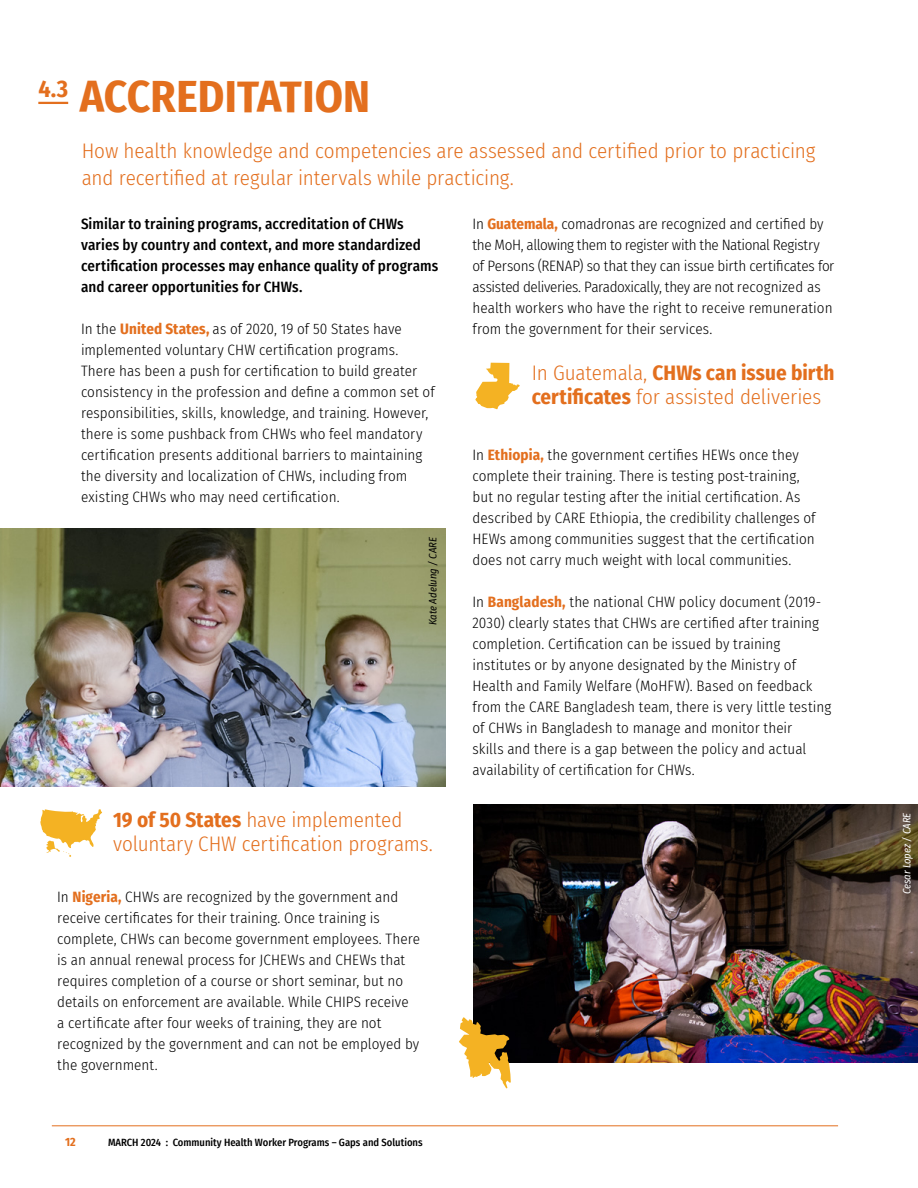
<style>
.page{position:relative;width:918px;height:1188px;background:#fff}
.page>*{position:absolute;margin:0;border:0;box-sizing:border-box;transform-origin:0 0}
.Title_Care{font:700 45px "Fira Sans Condensed";letter-spacing:.005em;color:#e36f1e}
.Title_Care-2{font:700 24px "Fira Sans Condensed";color:#e36f1e}
.Subhead18{font:300 21px/24px "Fira Sans Condensed";letter-spacing:-.005em;color:#e36f1e}
.Body{font:300 15px/21px "Fira Sans Condensed";color:#000}
.Body-2{font:500 15px/21px "Fira Sans Condensed";letter-spacing:.005em;color:#000}
.t1{font:700 12px "Fira Sans Condensed";color:#e36f1e}
.t2{font:500 10.5px "Fira Sans Condensed";color:#000}
.t3{font:italic 10.5px "Fira Sans Condensed";color:#000}
.t4{font:italic 10.5px "Fira Sans Condensed";color:#fff}
.s1{font-weight:700;color:#e36f1e}
.s2{font-weight:700}
</style>
<div class="page">
<hr style="left:52px;top:1125px;width:786px;height:1px;background:#e36f1e">
<img style="left:0;top:528px;width:446px;height:258px">
<svg style="left:40px;top:809px;width:62px;height:48px"></svg>
<svg style="left:475px;top:363px;width:45px;height:46px"></svg>
<img style="left:473px;top:805px;width:445px;height:258px">
<svg style="left:459px;top:1017px;width:52px;height:72px"></svg>
<hr style="left:38px;top:102px;width:30px;height:2px;background:#e36f1e">
<p class="Title_Care-2" style="left:38px;top:68px;width:31px">4.3</p>
<p class="Title_Care" style="left:80px;top:59px;width:292px">ACCREDITATION</p>
<p class="Subhead18" style="left:82px;top:138px;width:735px;line-height:27px">How health knowledge and competencies are assessed and certified prior to practicing and recertified at regular intervals while practicing.</p>
<p class="Body-2" style="left:81px;top:212px;width:359px">Similar to training programs, accreditation of CHWs varies by country and context, and more standardized certification processes may enhance quality of programs and career opportunities for CHWs.</p>
<p class="Body" style="left:81px;top:318px;width:355px">In the <span class="s1">United States,</span> as of 2020, 19 of 50 States have implemented voluntary CHW certification programs.<br>There has been a push for certification to build greater consistency in the profession and define a common set of responsibilities, skills, knowledge, and training. However, there is some pushback from CHWs who feel mandatory certification presents additional barriers to maintaining the diversity and localization of CHWs, including from existing CHWs who may need certification.</p>
<p class="Body" style="left:472px;top:213px;width:363px">In <span class="s1">Guatemala,</span> comadronas are recognized and certified by the MoH, allowing them to register with the National Registry of Persons (RENAP) so that they can issue birth certificates for assisted deliveries. Paradoxically, they are not recognized as health workers who have the right to receive remuneration from the government for their services.</p>
<p class="Subhead18" style="left:532px;top:360px;width:304px">In Guatemala, <span class="s2">CHWs can issue birth certificates</span> for assisted deliveries</p>
<p class="Body" style="left:472px;top:444px;width:345px">In <span class="s1">Ethiopia,</span> the government certifies HEWs once they complete their training. There is testing post-training, but no regular testing after the initial certification. As described by CARE Ethiopia, the credibility challenges of HEWs among communities suggest that the certification does not carry much weight with local communities.</p>
<p class="Body" style="left:472px;top:591px;width:360px">In <span class="s1">Bangladesh,</span> the national CHW policy document (2019- 2030) clearly states that CHWs are certified after training completion. Certification can be issued by training institutes or by anyone designated by the Ministry of Health and Family Welfare (MoHFW). Based on feedback from the CARE Bangladesh team, there is very little testing of CHWs in Bangladesh to manage and monitor their<br>skills and there is a gap between the policy and actual availability of certification for CHWs.</p>
<p class="t3" style="left:425px;top:625px;width:89px;rotate:-90deg">Kate Adelung / CARE</p>
<p class="Subhead18" style="left:113px;top:808px;width:321px"><span class="s2">19 of 50 States</span> have implemented voluntary CHW certification programs.</p>
<p class="Body" style="left:57px;top:886px;width:364px">In <span class="s1">Nigeria,</span> CHWs are recognized by the government and receive certificates for their training. Once training is complete, CHWs can become government employees. There is an annual renewal process for JCHEWs and CHEWs that requires completion of a course or short seminar, but no details on enforcement are available. While CHIPS receive<br>a certificate after four weeks of training, they are not recognized by the government and can not be employed by the government.</p>
<p class="t1" style="left:65px;top:1132px;width:12px">12</p>
<p class="t2" style="left:108px;top:1134px;width:316px">MARCH 2024 : Community Health Worker Programs – Gaps and Solutions</p>
<p class="t4" style="left:899px;top:894px;width:83px;rotate:-90deg">Cesar Lopez / CARE</p>
</div>
